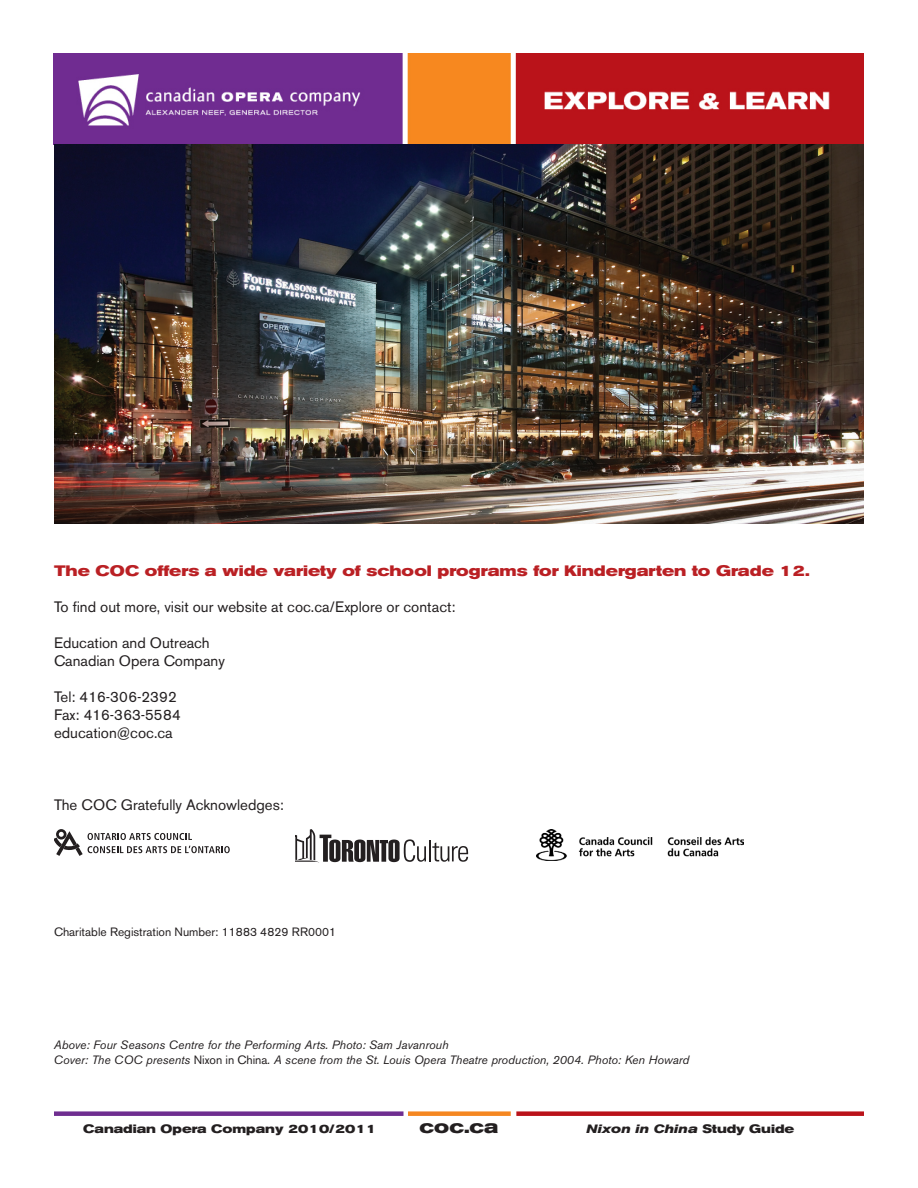
<style>
.page{position:relative;width:918px;height:1188px;background:#fff}
.page>*{position:absolute;margin:0;border:0;box-sizing:border-box;transform-origin:0 0}
.t1{font:700 expanded 18px "Akzidenz Grotesk BE";color:#231f20}
.t2{font:15px/18px "Akzidenz Grotesk BE";color:#231f20}
.t3{font:700 expanded 15px "Akzidenz Grotesk BE";color:#ba2024}
.t4{font:italic 12px/14.4px "Akzidenz Grotesk BE";color:#231f20}
.t5{font:12px "Akzidenz Grotesk BE";color:#231f20}
.t6{font:700 expanded 12px "Akzidenz Grotesk BE";color:#231f20}
.t7{font:italic 700 expanded 12px "Akzidenz Grotesk BE";color:#231f20}
.s1{font-style:normal}
</style>
<div class="page">
<div style="left:54px;top:1111px;width:350px;height:5px;background:#6f2e90"></div>
<div style="left:408px;top:1111px;width:103px;height:5px;background:#f58721"></div>
<div style="left:516px;top:1111px;width:348px;height:5px;background:#ba131a"></div>
<img style="left:53px;top:54px;width:811px;height:470px">
<svg style="left:54px;top:829px;width:176px;height:27px"></svg>
<svg style="left:295px;top:829px;width:131px;height:34px"></svg>
<hr style="left:429px;top:840px;width:2px;height:21px;background:#231f20">
<svg style="left:432px;top:842px;width:36px;height:20px"></svg>
<img style="left:536px;top:829px;width:207px;height:32px">
<p class="t3" style="left:54px;top:562px;width:757px">The COC offers a wide variety of school programs for Kindergarten to Grade 12.</p>
<p class="t2" style="left:54px;top:598px;width:403px">To find out more, visit our website at coc.ca/Explore or contact:</p>
<p class="t2" style="left:54px;top:634px;width:172px">Education and Outreach<br>Canadian Opera Company</p>
<p class="t2" style="left:54px;top:688px;width:128px">Tel: 416-306-2392<br>Fax: 416-363-5584 education@coc.ca</p>
<p class="t2" style="left:54px;top:796px;width:232px">The COC Gratefully Acknowledges:</p>
<p class="t5" style="left:54px;top:925px;width:284px">Charitable Registration Number: 11883 4829 RR0001</p>
<p class="t4" style="left:54px;top:1038px;width:637px">Above: Four Seasons Centre for the Performing Arts. Photo: Sam Javanrouh<br>Cover: The COC presents <span class="s1">Nixon in China</span>. A scene from the St. Louis Opera Theatre production, 2004. Photo: Ken Howard</p>
<p class="t6" style="left:83px;top:1122px;width:294px">Canadian Opera Company 2010/2011</p>
<p class="t1" style="left:419px;top:1117px;width:81px">coc.ca</p>
<p class="t7" style="left:587px;top:1121px;width:209px">Nixon in China <span class="s1">Study Guide</span></p>
</div>
